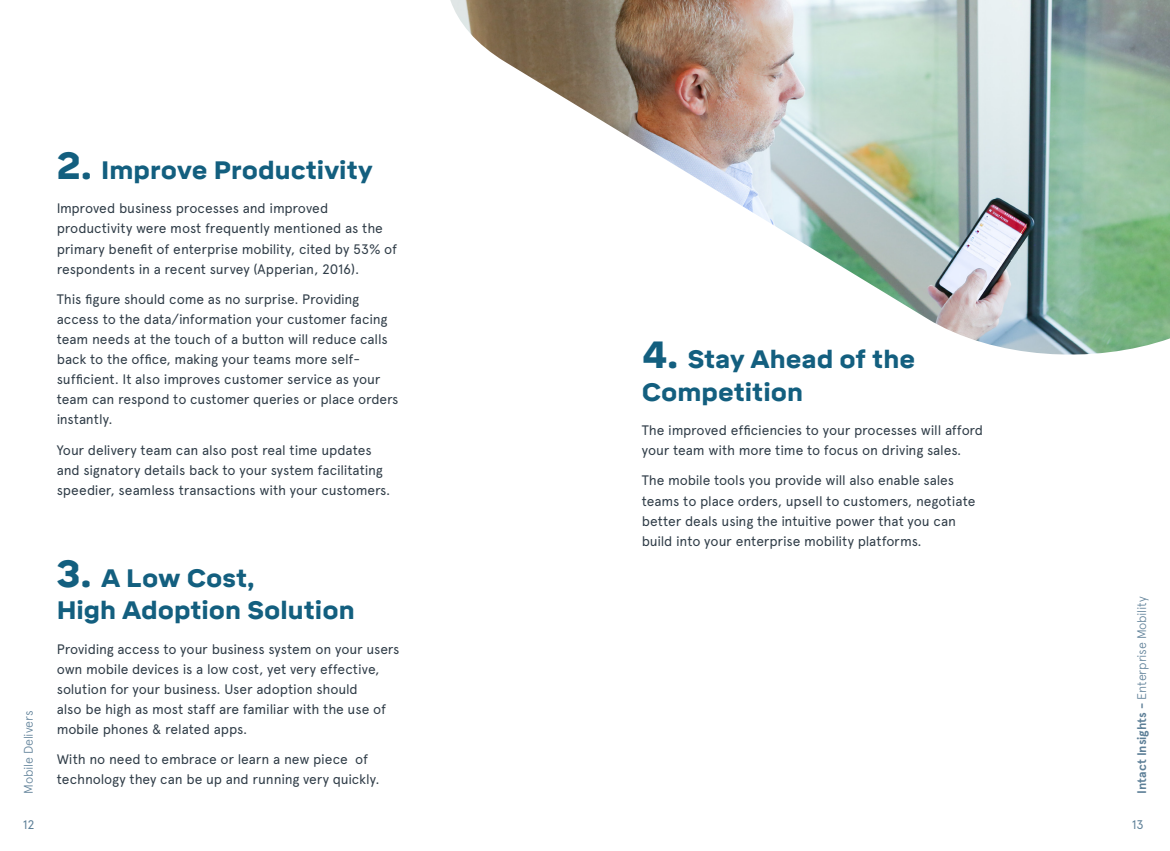
<style>
.page{position:relative;width:1170px;height:851px;background:#fff}
.page>*{position:absolute;margin:0;border:0;box-sizing:border-box;transform-origin:0 0}
.t1{font:900 25px/32.5px "Mikro";color:#135f7f}
.t2{font:13.75px/20px "Apercu";letter-spacing:-.01em;color:#303d48}
.t3{font:300 12.5px "Apercu";letter-spacing:-.02em;color:#5d7f97}
.t4{font:12.5px "Apercu";color:#5d7f97}
.s1{font-size:37.5px}
.s2{font-weight:700}
</style>
<div class="page">
<img style="left:450px;top:0;width:719px;height:355px">
<p class="t1" style="left:57px;top:154px;width:317px"><span class="s1">2.</span> Improve Productivity</p>
<p class="t2" style="left:57px;top:198px;width:342px">Improved business processes and improved productivity were most frequently mentioned as the primary benefit of enterprise mobility, cited by 53% of respondents in a recent survey (Apperian, 2016).</p>
<p class="t2" style="left:57px;top:289px;width:343px">This figure should come as no surprise. Providing access to the data/information your customer facing team needs at the touch of a button will reduce calls back to the office, making your teams more self&shy;sufficient. It also improves customer service as your team can respond to customer queries or place orders instantly.</p>
<p class="t2" style="left:57px;top:440px;width:335px">Your delivery team can also post real time updates and signatory details back to your system facilitating speedier, seamless transactions with your customers.</p>
<p class="t3" style="left:21px;top:793px;width:85px;rotate:-90deg">Mobile Delivers</p>
<p class="t1" style="left:57px;top:562px;width:299px"><span class="s1">3.</span> A Low Cost,<br>High Adoption Solution</p>
<p class="t2" style="left:57px;top:638px;width:344px">Providing access to your business system on your users own mobile devices is a low cost, yet very effective, solution for your business. User adoption should<br>also be high as most staff are familiar with the use of mobile phones &amp; related apps.</p>
<p class="t2" style="left:57px;top:749px;width:324px">With no need to embrace or learn a new piece of technology they can be up and running very quickly.</p>
<p class="t1" style="left:641px;top:343px;width:275px"><span class="s1">4.</span> Stay Ahead of the<br>Competition</p>
<p class="t2" style="left:641px;top:420px;width:343px">The improved efficiencies to your processes will afford your team with more time to focus on driving sales.</p>
<p class="t2" style="left:641px;top:470px;width:335px">The mobile tools you provide will also enable sales teams to place orders, upsell to customers, negotiate better deals using the intuitive power that you can build into your enterprise mobility platforms.</p>
<p class="t3" style="left:1134px;top:793px;width:199px;rotate:-90deg"><span class="s2">Intact Insights -</span> Enterprise Mobility</p>
<p class="t4" style="left:23px;top:816px;width:13px">12</p>
<p class="t4" style="left:1131px;top:816px;width:13px">13</p>
</div>
